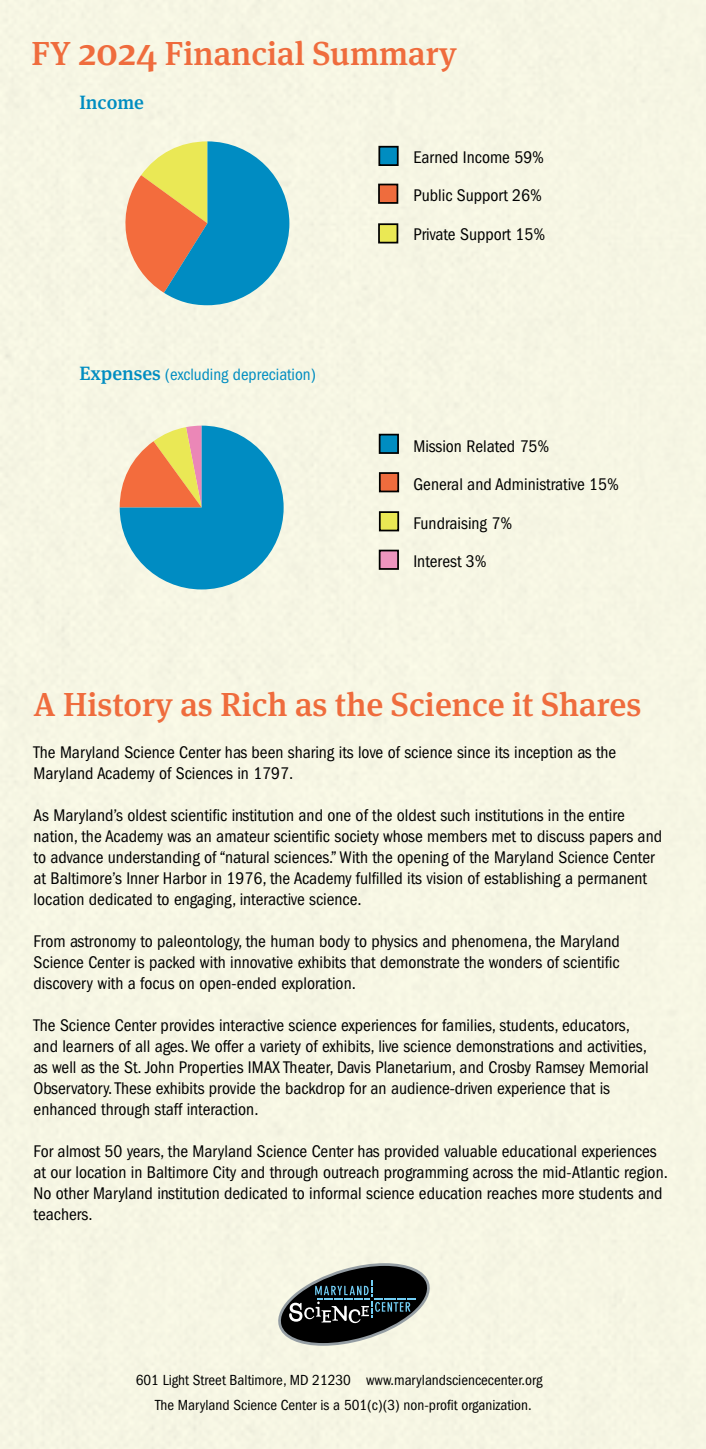
<style>
.page{position:relative;width:706px;height:1449px;background:#f6f6e4}
.page>*{position:absolute;margin:0;border:0;box-sizing:border-box;transform-origin:0 0}
.t1{font:500 33.25px "Meta Serif Pro";color:#ef6c3d}
.t2{font:500 19.25px "Meta Serif Pro";color:#008dc1}
.t3{font:condensed 17.5px/21px "Franklin Gothic LT Pro";color:#000}
.t4{font:condensed 17.15px "Franklin Gothic LT Pro";color:#008dc1}
.t5{font:condensed 15.05px/24.8px "Franklin Gothic LT Pro";color:#000;text-align:center}
.s1{font-size:38.5px}
.s2{font-family:"Meta Serif Pro";font-weight:500;font-stretch:normal;font-size:19.25px}
</style>
<div class="page">
<div style="left:379px;top:435px;width:19px;height:18px;background:#008dc1"></div>
<div style="left:379px;top:434px;width:20px;height:20px;border:2px solid #000"></div>
<div style="left:380px;top:473px;width:18px;height:18px;background:#ef6c3d"></div>
<div style="left:379px;top:472px;width:20px;height:20px;border:2px solid #000"></div>
<div style="left:380px;top:512px;width:18px;height:19px;background:#eae854"></div>
<div style="left:379px;top:511px;width:20px;height:20px;border:2px solid #000"></div>
<div style="left:379px;top:551px;width:19px;height:18px;background:#ee95bf"></div>
<div style="left:379px;top:550px;width:20px;height:20px;border:2px solid #000"></div>
<div style="left:379px;top:147px;width:19px;height:18px;background:#008dc1"></div>
<div style="left:378px;top:146px;width:20px;height:20px;border:2px solid #000"></div>
<div style="left:379px;top:224px;width:18px;height:19px;background:#eae854"></div>
<div style="left:378px;top:223px;width:20px;height:20px;border:2px solid #000"></div>
<div style="left:379px;top:185px;width:18px;height:18px;background:#ef6c3d"></div>
<div style="left:378px;top:184px;width:20px;height:20px;border:2px solid #000"></div>
<svg style="left:278px;top:1263px;width:152px;height:83px"></svg>
<svg style="left:120px;top:426px;width:163px;height:163px"></svg>
<svg style="left:114px;top:141px;width:175px;height:164px"></svg>
<h1 class="t1" style="left:32px;top:28px;width:426px">FY <span class="s1">2024</span> Financial Summary</h1>
<p class="t2" style="left:79px;top:87px;width:66px">Income</p>
<p class="t4" style="left:79px;top:365px;width:238px"><span class="s2">Expenses</span> (excluding depreciation)</p>
<p class="t3" style="left:413px;top:147px;width:132px">Earned Income 59%</p>
<p class="t3" style="left:413px;top:185px;width:130px">Public Support 26%</p>
<p class="t3" style="left:413px;top:224px;width:133px">Private Support 15%</p>
<p class="t3" style="left:413px;top:435px;width:137px">Mission Related 75%</p>
<p class="t3" style="left:413px;top:474px;width:207px">General and Administrative 15%</p>
<p class="t3" style="left:413px;top:512px;width:100px">Fundraising 7%</p>
<p class="t3" style="left:413px;top:551px;width:75px">Interest 3%</p>
<h1 class="t1" style="left:34px;top:679px;width:609px">A History as Rich as the Science it Shares</h1>
<p class="t3" style="left:34px;top:741px;width:584px">The Maryland Science Center has been sharing its love of science since its inception as the<br>Maryland Academy of Sciences in 1797.</p>
<p class="t3" style="left:34px;top:804px;width:630px">As Maryland’s oldest scientific institution and one of the oldest such institutions in the entire nation, the Academy was an amateur scientific society whose members met to discuss papers and to advance understanding of “natural sciences.” With the opening of the Maryland Science Center at Baltimore’s Inner Harbor in 1976, the Academy fulfilled its vision of establishing a permanent location dedicated to engaging, interactive science.</p>
<p class="t3" style="left:34px;top:930px;width:588px;text-align:justify">From astronomy to paleontology, the human body to physics and phenomena, the Maryland Science Center is packed with innovative exhibits that demonstrate the wonders of scientific discovery with a focus on open-ended exploration.</p>
<p class="t3" style="left:34px;top:1014px;width:616px">The Science Center provides interactive science experiences for families, students, educators, and learners of all ages. We offer a variety of exhibits, live science demonstrations and activities, as well as the St. John Properties IMAX Theater, Davis Planetarium, and Crosby Ramsey Memorial Observatory. These exhibits provide the backdrop for an audience-driven experience that is enhanced through staff interaction.</p>
<p class="t3" style="left:34px;top:1140px;width:636px">For almost 50 years, the Maryland Science Center has provided valuable educational experiences at our location in Baltimore City and through outreach programming across the mid-Atlantic region.<br>No other Maryland institution dedicated to informal science education reaches more students and teachers.</p>
<p class="t5" style="left:136px;top:1368px;width:408px">601 Light Street Baltimore, MD 21230 www.marylandsciencecenter.org<br>The Maryland Science Center is a 501(c)(3) non-profit organization.</p>
</div>
